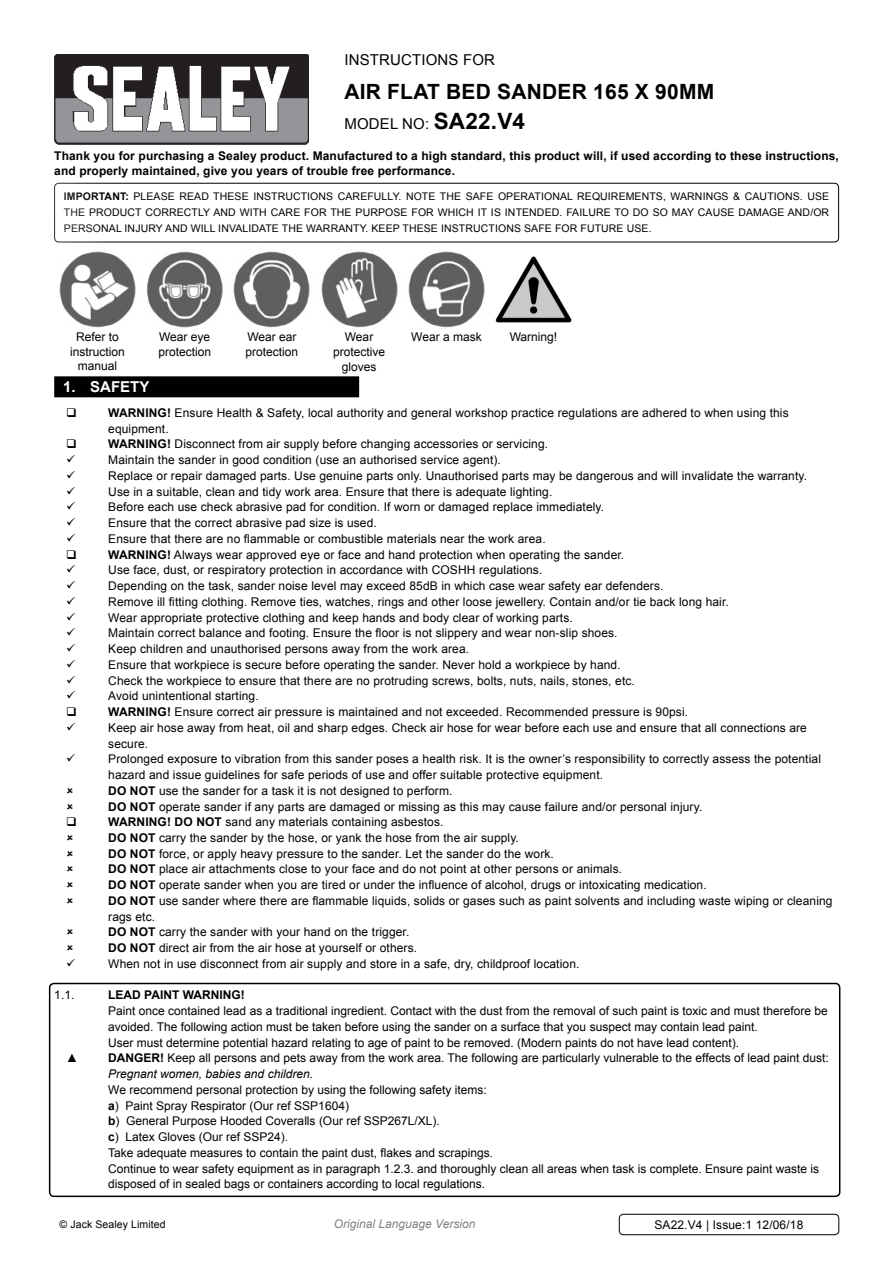
<style>
.page{position:relative;width:893px;height:1263px;background:#fff}
.page>*{position:absolute;margin:0;border:0;box-sizing:border-box;transform-origin:0 0}
.t1{font:700 21px "Arial";letter-spacing:.01em;color:#000}
.t2{font:15px "Arial";letter-spacing:.01em;color:#000}
.t3{font:700 15px "Arial";color:#fff}
.t4{font:12px/15.8px "Arial";letter-spacing:.01em;color:#000}
.t5{font:700 12px/15.8px "Arial";letter-spacing:.01em;color:#000}
.t6{font:italic 12px "Arial";color:#808285}
.t7{font:10.5px/15.8px "Arial";letter-spacing:.01em;color:#000;text-align:justify}
.s1{font-weight:700;font-size:22.5px}
.s2{font-weight:700}
.s3{font-style:italic}
</style>
<div class="page">
<img style="left:54px;top:54px;width:255px;height:90px">
<div style="left:54px;top:183px;width:785px;height:59px;border:1px solid #000;border-radius:4px"></div>
<div style="left:54px;top:376px;width:305px;height:21px;background:#000"></div>
<img style="left:59px;top:251px;width:426px;height:77px">
<img style="left:495px;top:256px;width:77px;height:67px">
<div style="left:49px;top:983px;width:791px;height:214px;border:2px solid #000;border-radius:4px"></div>
<div style="left:619px;top:1214px;width:220px;height:21px;border:1px solid #000;border-radius:4px"></div>
<p class="t2" style="left:344px;top:50px;width:152px">instructions for</p>
<h1 class="t1" style="left:344px;top:78px;width:371px">air flat bed sander 165 x 90mm</h1>
<p class="t2" style="left:344px;top:114px;width:182px">model no: <span class="s1">SA22.V4</span></p>
<p class="t5" style="left:54px;top:148px;width:786px">Thank you for purchasing a Sealey product. Manufactured to a high standard, this product will, if used according to these instructions, and properly maintained, give you years of trouble free performance.</p>
<p class="t7" style="left:64px;top:189px;width:767px"><span class="s2">IMPORTANT:</span> PLEASE READ THESE INSTRUCTIONS CAREFULLY. NOTE THE SAFE OPERATIONAL REQUIREMENTS, WARNINGS &amp; CAUTIONS. USE THE PRODUCT CORRECTLY AND WITH CARE FOR THE PURPOSE FOR WHICH IT IS INTENDED. FAILURE TO DO SO MAY CAUSE DAMAGE AND/OR PERSONAL INJURY AND WILL INVALIDATE THE WARRANTY. KEEP THESE INSTRUCTIONS SAFE FOR FUTURE USE.</p>
<p class="t4" style="left:70px;top:330px;width:56px;line-height:14.4px;text-align:center">Refer to instruction manual</p>
<p class="t4" style="left:158px;top:330px;width:54px;line-height:14.4px">Wear eye protection</p>
<p class="t4" style="left:246px;top:330px;width:54px;line-height:14.4px">Wear ear protection</p>
<p class="t4" style="left:345px;top:329px;width:30px">Wear</p>
<p class="t4" style="left:411px;top:329px;width:72px">Wear a mask</p>
<p class="t4" style="left:510px;top:329px;width:49px">Warning!</p>
<p class="t4" style="left:333px;top:344px;width:54px;text-align:center">protective gloves</p>
<p class="t3" style="left:63px;top:377px;width:38px">1. SAFET</p>
<p class="t3" style="left:139px;top:377px;width:12px">Y</p>
<p class="t5" style="left:108px;top:405px;width:20px">WARNIN</p>
<p class="t4" style="left:108px;top:405px;width:682px;text-indent:49px"><span class="s2">G!</span> Ensure Health &amp; Safety, local authority and general workshop practice regulations are adhered to when using this equipment.</p>
<p class="t5" style="left:108px;top:437px;width:20px">WARNIN</p>
<p class="t4" style="left:158px;top:436px;width:392px"><span class="s2">G!</span> Disconnect from air supply before changing accessories or servicing.</p>
<p class="t4" style="left:93px;top:452px;width:10px">M</p>
<p class="t4" style="left:118px;top:452px;width:384px">aintain the sander in good condition (use an authorised service agent).</p>
<p class="t4" style="left:93px;top:468px;width:9px">R</p>
<p class="t4" style="left:117px;top:468px;width:692px">eplace or repair damaged parts. Use genuine parts only. U nauthorised parts may be dangerous and will invalidate the warranty.</p>
<p class="t4" style="left:93px;top:484px;width:9px">U</p>
<p class="t4" style="left:108px;top:484px;width:497px;text-indent:9px">se in a suitable, clean and tidy work area. Ensure that there is adequate lighting.<br>Before each use check abrasive pad for condition. If worn or damaged replace immediately.</p>
<p class="t4" style="left:93px;top:515px;width:9px">E</p>
<p class="t4" style="left:108px;top:515px;width:439px;text-indent:8px">nsure that the correct abrasive pad size is used.<br>Ensure that there are no flammable or combustible materials near the work area.</p>
<p class="t5" style="left:108px;top:547px;width:20px">WARNIN</p>
<p class="t4" style="left:158px;top:547px;width:468px"><span class="s2">G!</span> Always wear approved eye or face and hand protection when operating the sander.</p>
<p class="t4" style="left:93px;top:562px;width:9px">U</p>
<p class="t4" style="left:117px;top:562px;width:325px">se face, dust, or respiratory protection in accordance with COS</p>
<p class="t4" style="left:458px;top:562px;width:86px">HH regulations.</p>
<p class="t4" style="left:93px;top:578px;width:9px">D</p>
<p class="t4" style="left:108px;top:578px;width:622px;text-indent:9px">epending on the task, sander noise level may exceed 85dB in which case wear safety ear defenders.<br>Remove ill fitting clothing. Remove ties, watches, rings and other loose jewellery. Contain and/or tie back long hair.<br>Wear appropriate protective clothing and keep hands and body clear of working parts.<br>Maintain correct balance and footing. Ensure the floor is not slippery and wear non-slip shoes.<br>Keep children and unauthorised persons away from the work area.</p>
<p class="t4" style="left:93px;top:657px;width:9px">E</p>
<p class="t4" style="left:116px;top:657px;width:506px">nsure that workpiece is secure before operating the sander. Never hold a workpiece by hand.</p>
<p class="t4" style="left:93px;top:672px;width:9px">C</p>
<p class="t4" style="left:108px;top:672px;width:528px;text-indent:9px">heck the workpiece to ensure that there are no protruding screws, bolts, nuts, nails, stones, etc.<br>Avoid unintentional starting.</p>
<p class="t5" style="left:108px;top:704px;width:20px">WARNIN</p>
<p class="t4" style="left:108px;top:704px;width:714px;text-indent:49px"><span class="s2">G!</span> Ensure correct air pressure is maintained and not exceeded. Recommended pressure is 90psi.<br>Keep air hose away from heat, oil and sharp edges. Check air hose for wear before each use and ensure that all connections are secure.<br>Prolonged exposure to vibration from this sander poses a health risk. It is the owner’s responsibility to correctly assess the potential hazard and issue guidelines for safe periods of use and offer suitable protective equipment.<br><span class="s2">DO NOT</span> use the sander for a task it is not designed to perform.<br><span class="s2">DO NOT</span> operate sander if any parts are damaged or missing as this may cause failure and/or personal injury.<br><span class="s2">WARNIN</span></p>
<p class="t4" style="left:158px;top:814px;width:287px"><span class="s2">G! DO NOT</span> sand any materials containing asbestos.</p>
<p class="t4" style="left:108px;top:830px;width:412px"><span class="s2">DO NOT</span> carry the sander by the hose, or yank the hose from the air supply.</p>
<p class="t4" style="left:108px;top:846px;width:447px"><span class="s2">DO NOT</span> force, or apply heavy pressure to the sander. Let the sander do the work.</p>
<p class="t4" style="left:108px;top:861px;width:515px"><span class="s2">DO NOT</span> place air attachments close to your face and do not point at other persons or animals.</p>
<p class="t4" style="left:93px;top:877px;width:615px"><span class="s2">DO NOT</span> operate sander when you are tired or under the influence of alcohol, drugs or intoxicating medication.</p>
<p class="t4" style="left:108px;top:893px;width:726px"><span class="s2">DO NOT</span> use sander where there are flammable liquids, solids or gases such as paint solvents and including waste wiping or cleaning</p>
<p class="t4" style="left:108px;top:909px;width:48px">rags etc.</p>
<p class="t4" style="left:108px;top:924px;width:303px"><span class="s2">DO NOT</span> carry the sander with your hand on the trigger.</p>
<p class="t4" style="left:108px;top:940px;width:310px"><span class="s2">DO NOT</span> direct air from the air hose at yourself or others.</p>
<p class="t4" style="left:108px;top:956px;width:473px">When not in use disconnect from air supply and store in a safe, dry, childproof location.</p>
<p class="t4" style="left:54px;top:987px;width:22px">1.1.</p>
<p class="t5" style="left:108px;top:988px;width:9px">LEAD</p>
<p class="t5" style="left:144px;top:988px;width:16px">PAINT</p>
<p class="t5" style="left:183px;top:988px;width:20px">WARNIN</p>
<p class="t5" style="left:231px;top:988px;width:15px">G!</p>
<p class="t4" style="left:108px;top:1003px;width:721px">Paint once contained lead as a traditional ingredient. Contact with the dust from the removal of such paint is toxic and must therefore be avoided. The following action must be taken before using the sander on a surface that you suspect may contain lead paint.</p>
<p class="t4" style="left:54px;top:1035px;width:32px">U</p>
<p class="t4" style="left:117px;top:1035px;width:624px">ser must determine potential hazard relating to age of paint to be removed. (Modern paints do not have lead content).</p>
<p class="t4" style="left:66px;top:1050px;width:13px">▲</p>
<p class="t5" style="left:108px;top:1051px;width:10px">DAN</p>
<p class="t4" style="left:108px;top:1050px;width:722px;text-indent:26px"><span class="s2">GER!</span> Keep all persons and pets away from the work area. The following are particularly vulnerable to the effects of lead paint dust:<br><span class="s3">Pregnant women, babies and children.</span></p>
<p class="t4" style="left:108px;top:1082px;width:380px">We recommend personal protection by using the following safety items: <span class="s2">a</span>) Paint Spray Respirator (Our ref SS P1604)<br><span class="s2">b</span>) General Purpose Hooded Coveralls (Our ref SSP267L/XL).<br><span class="s2">c</span>) Latex Gloves (Our ref SS P24).</p>
<p class="t4" style="left:54px;top:1145px;width:32px">T</p>
<p class="t4" style="left:114px;top:1145px;width:380px">ake adequate measures to contain the paint dust, flakes and scrapings.</p>
<p class="t4" style="left:54px;top:1161px;width:33px">C</p>
<p class="t4" style="left:108px;top:1161px;width:713px;text-indent:9px">ontinue to wear safety equipment as in paragraph 1.2.3. and thoroughly clean all areas when task is complete. Ensure paint waste is disposed of in sealed bags or containers according to local regulations.</p>
<p class="t7" style="left:60px;top:1217px;width:108px">© Jack Sealey Limited</p>
<p class="t6" style="left:334px;top:1216px;width:143px">Original Language Version</p>
<p class="t4" style="left:654px;top:1217px;width:150px">SA22.V4 | Issue:1 12/06/18</p>
</div>
